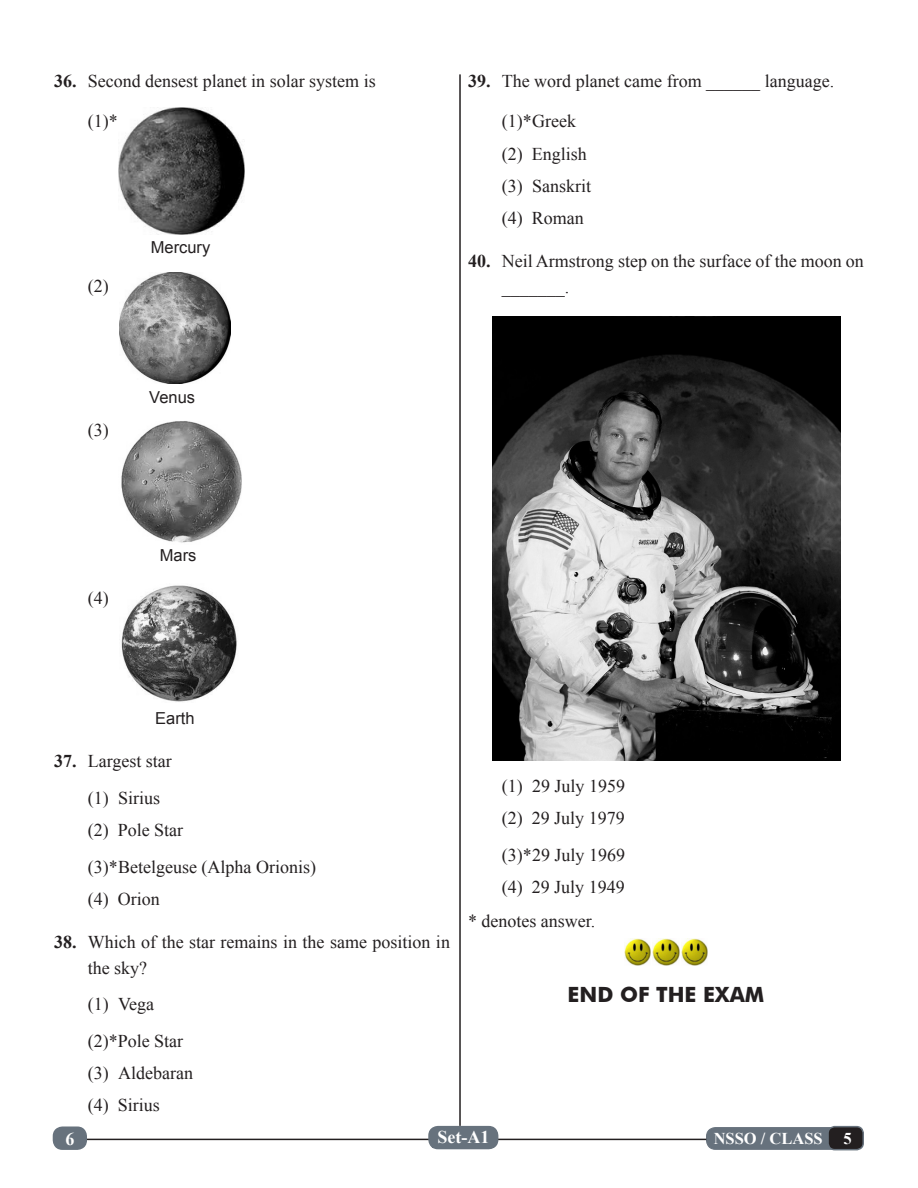
<style>
.page{position:relative;width:918px;height:1188px;background:#fff}
.page>*{position:absolute;margin:0;border:0;box-sizing:border-box;transform-origin:0 0}
.Question__a_-_d{font:700 21px "Futura BT";color:#231f20}
.Question__a_-_d-2{font:18px "Times New Roman";color:#231f20}
.Question{font:18px/25.5px "Times New Roman";color:#231f20}
.t1{font:700 18px "Times New Roman";color:#fff}
.Question__a_-_d-3{font:16.5px "Arial";color:#231f20}
.t2{font:700 16.5px "Times New Roman";color:#fff}
.s1{font-weight:700}
</style>
<div class="page">
<div style="left:707px;top:1128px;width:132px;height:21px;background:#67727d;border-radius:9px"></div>
<div style="left:706px;top:1127px;width:133px;height:23px;border:1px solid #67727d;border-radius:9px"></div>
<div style="left:828px;top:1127px;width:35px;height:23px;background:#231f20;border-radius:7px"></div>
<div style="left:827px;top:1126px;width:37px;height:24px;border:2px solid #67727d;border-radius:7px"></div>
<hr style="left:459px;top:74px;width:2px;height:1052px;background:#231f20">
<hr style="left:87px;top:1139px;width:619px;height:1px;background:#231f20">
<div style="left:53px;top:1127px;width:33px;height:22px;background:#67727d;border-radius:9px"></div>
<div style="left:53px;top:1126px;width:34px;height:24px;border:2px solid #67727d;border-radius:9px"></div>
<div style="left:429px;top:1127px;width:69px;height:22px;background:#67727d;border-radius:9px"></div>
<div style="left:428px;top:1126px;width:70px;height:23px;border:2px solid #67727d;border-radius:9px"></div>
<div style="left:433px;top:1131px;width:61px;height:17px;background:#67727d"></div>
<img style="left:118px;top:108px;width:127px;height:126px">
<img style="left:119px;top:272px;width:111px;height:111px">
<img style="left:121px;top:421px;width:121px;height:122px">
<img style="left:121px;top:585px;width:116px;height:117px">
<img style="left:492px;top:317px;width:349px;height:444px">
<img style="left:624px;top:939px;width:27px;height:26px">
<img style="left:653px;top:939px;width:26px;height:26px">
<img style="left:681px;top:939px;width:27px;height:26px">
<p class="Question" style="left:54px;top:68px;width:323px"><span class="s1">36.</span> Second densest planet in solar system is</p>
<p class="Question__a_-_d-2" style="left:88px;top:109px;width:31px">(1)*</p>
<p class="Question__a_-_d-2" style="left:88px;top:274px;width:22px">(2)</p>
<p class="Question__a_-_d-2" style="left:88px;top:418px;width:22px">(3)</p>
<p class="Question__a_-_d-3" style="left:151px;top:236px;width:61px">Mercury</p>
<p class="Question__a_-_d-3" style="left:149px;top:387px;width:47px">Venus</p>
<p class="Question" style="left:468px;top:68px;width:368px"><span class="s1">39.</span> The word planet came from ______ language.</p>
<p class="Question__a_-_d-2" style="left:502px;top:109px;width:76px">(1)*Greek</p>
<p class="Question__a_-_d-2" style="left:502px;top:142px;width:87px">(2) English</p>
<p class="Question__a_-_d-2" style="left:502px;top:174px;width:91px">(3) Sanskrit</p>
<p class="Question__a_-_d-2" style="left:502px;top:206px;width:84px">(4) Roman</p>
<p class="Question" style="left:502px;top:248px;width:364px;text-indent:-34px"><span class="s1">40.</span> Neil Armstrong step on the surface of the moon on _______.</p>
<p class="Question__a_-_d-2" style="left:88px;top:586px;width:22px">(4)</p>
<p class="Question__a_-_d-3" style="left:160px;top:544px;width:38px">Mars</p>
<p class="Question__a_-_d-3" style="left:155px;top:708px;width:41px">Earth</p>
<p class="Question" style="left:54px;top:748px;width:119px"><span class="s1">37.</span> Largest star</p>
<p class="Question__a_-_d-2" style="left:88px;top:786px;width:74px">(1) Sirius</p>
<p class="Question__a_-_d-2" style="left:88px;top:818px;width:97px">(2) Pole Star</p>
<p class="Question__a_-_d-2" style="left:88px;top:855px;width:230px">(3)*Betelgeuse (Alpha Orionis)</p>
<p class="Question__a_-_d-2" style="left:88px;top:887px;width:73px">(4) Orion</p>
<p class="Question" style="left:88px;top:929px;width:364px;text-indent:-34px"><span class="s1">38.</span> Which of the star remains in the same position in the sky?</p>
<p class="Question__a_-_d-2" style="left:88px;top:992px;width:68px">(1) Vega</p>
<p class="Question__a_-_d-2" style="left:88px;top:1028px;width:97px">(2)*Pole Star</p>
<p class="Question__a_-_d-2" style="left:88px;top:1061px;width:107px">(3) Aldebaran</p>
<p class="Question__a_-_d-2" style="left:88px;top:1093px;width:74px">(4) Sirius</p>
<p class="Question__a_-_d-2" style="left:502px;top:774px;width:125px">(1) 29 July 1959</p>
<p class="Question__a_-_d-2" style="left:502px;top:806px;width:125px">(2) 29 July 1979</p>
<p class="Question__a_-_d-2" style="left:502px;top:843px;width:125px">(3)*29 July 1969</p>
<p class="Question__a_-_d-2" style="left:502px;top:875px;width:125px">(4) 29 July 1949</p>
<p class="Question__a_-_d-2" style="left:468px;top:909px;width:129px">* denotes answer.</p>
<p class="Question__a_-_d" style="left:568px;top:982px;width:198px">END OF THE EXAM</p>
<p class="t1" style="left:66px;top:1127px;width:10px">6</p>
<p class="t1" style="left:437px;top:1125px;width:53px">Set-A1</p>
<p class="t2" style="left:714px;top:1127px;width:111px">NSSO / CLASS</p>
<p class="t2" style="left:844px;top:1127px;width:10px">5</p>
</div>
